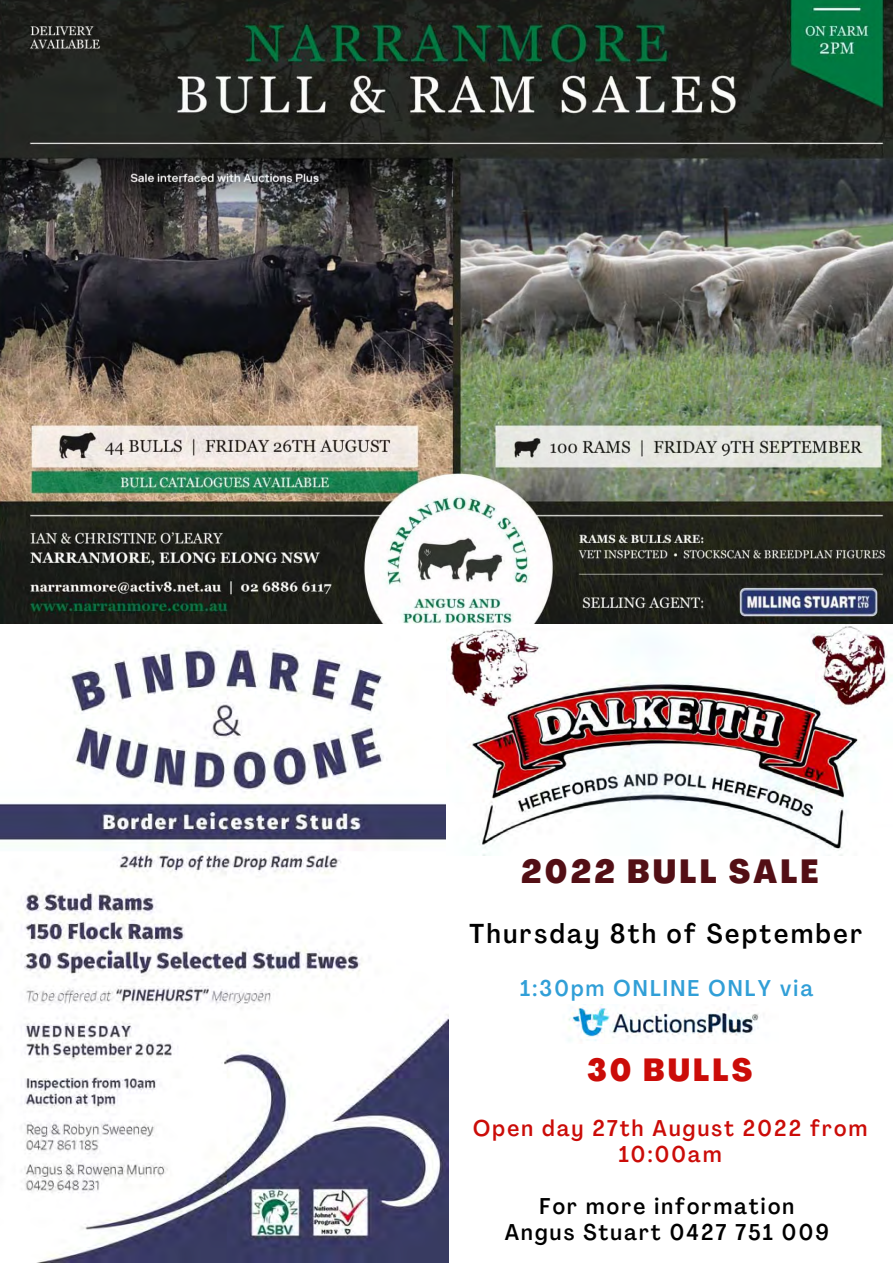
<style>
.page{position:relative;width:893px;height:1264px;background:#fff}
.page>*{position:absolute;margin:0;border:0;box-sizing:border-box;transform-origin:0 0}
.t1{font:800 condensed 33px "Agrandir";letter-spacing:.1em;color:#530f15}
.t2{font:800 condensed 31.5px "Agrandir";letter-spacing:.1em;color:#cb0c08}
.t3{font:500 condensed 27px "Agrandir";letter-spacing:.1em;color:#000}
.t4{font:500 condensed 22.5px/25.8px "Agrandir";letter-spacing:.1em;color:#000;text-align:center}
.t5{font:500 condensed 22.5px/25.8px "Agrandir";letter-spacing:.1em;color:#cb0c08;text-align:center}
.t6{font:500 condensed 22.5px "Agrandir";letter-spacing:.1em;color:#319fd7}
</style>
<div class="page">
<img style="left:0;top:0;width:892px;height:624px">
<img style="left:0;top:645px;width:448px;height:617px">
<img style="left:446px;top:626px;width:446px;height:229px">
<img style="left:568px;top:1004px;width:191px;height:37px">
<h1 class="t1" style="left:521px;top:858px;width:299px">2022 BULL SALE</h1>
<p class="t3" style="left:469px;top:922px;width:394px">Thursday 8th of September</p>
<p class="t6" style="left:520px;top:978px;width:294px">1:30pm ONLINE ONLY via</p>
<h2 class="t2" style="left:587px;top:1057px;width:166px">30 BULLS</h2>
<p class="t5" style="left:473px;top:1117px;width:395px">Open day 27th August 2022 from<br>10:00am</p>
<p class="t4" style="left:504px;top:1195px;width:326px">For more information<br>Angus Stuart 0427 751 009</p>
</div>
